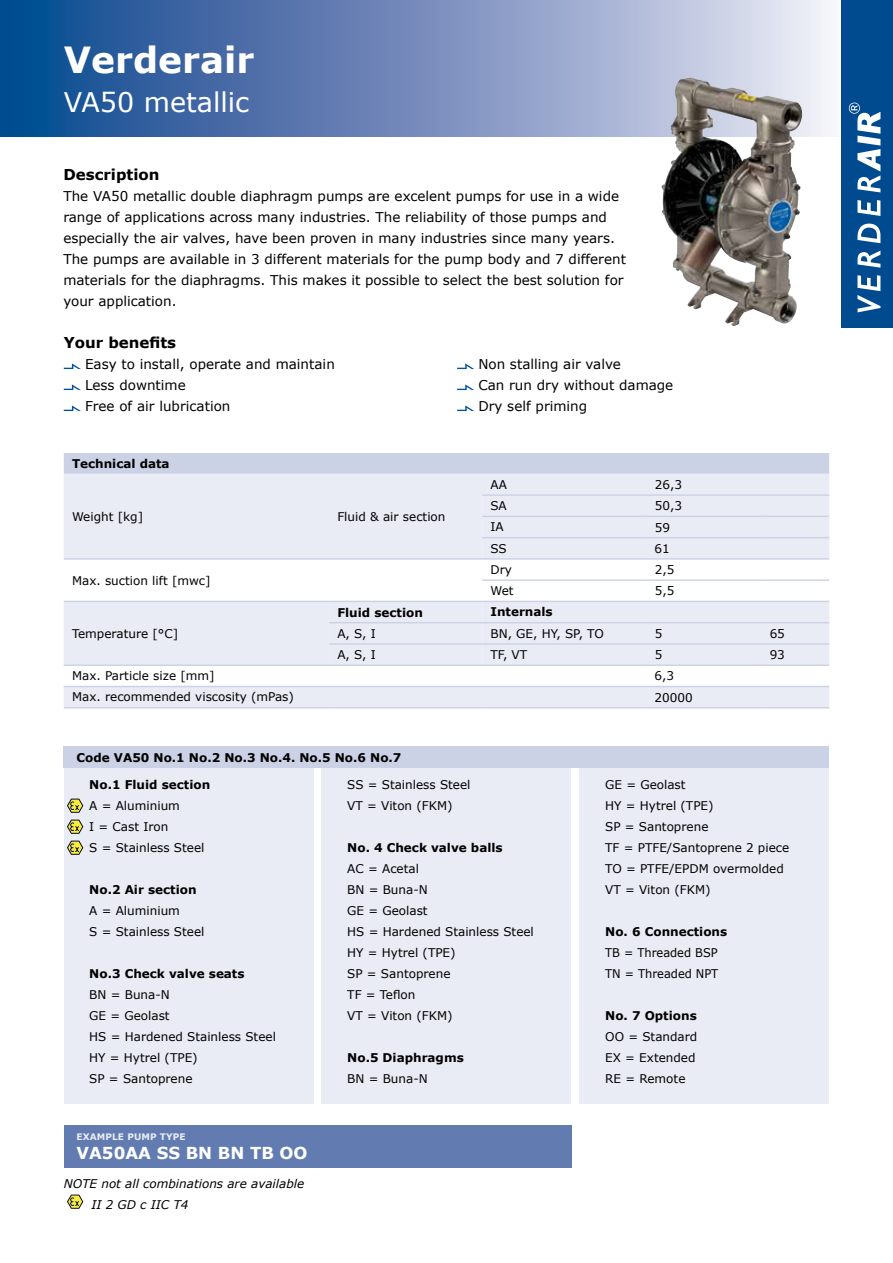
<style>
.page{position:relative;width:893px;height:1263px;background:#fff}
.page>*{position:absolute;margin:0;border:0;box-sizing:border-box;transform-origin:0 0}
.t1{font:700 36px "Verdana";color:#fff}
.t2{font:27px "Verdana";color:#fff}
.t3{font:700 16.5px "Verdana";color:#fff}
.t4{font:700 15px "Verdana";color:#000}
.t5{font:13.5px/21px "Verdana";color:#000}
.t6{font:12px/21px "Verdana";color:#000}
.t7{font:700 12px "Verdana";color:#000}
.t8{font:italic 12px/21px "Verdana";color:#000}
.t9{font:12px/21px "Verdana";color:#000;scale:.95 1}
.t10{font:700 9px "Verdana";letter-spacing:.01em;color:#eaecf5}
</style>
<div class="page">
<svg style="left:0;top:0;width:842px;height:136px;background:#728ebc"></svg>
<div style="left:842px;top:0;width:51px;height:327px;background:#004a8f"></div>
<svg style="left:64px;top:363px;width:17px;height:6px"></svg>
<svg style="left:64px;top:384px;width:17px;height:6px"></svg>
<svg style="left:64px;top:405px;width:17px;height:6px"></svg>
<svg style="left:857px;top:275px;width:23px;height:37px"></svg>
<svg style="left:857px;top:251px;width:23px;height:17px"></svg>
<svg style="left:857px;top:224px;width:23px;height:19px"></svg>
<svg style="left:857px;top:200px;width:23px;height:16px"></svg>
<svg style="left:849px;top:103px;width:31px;height:89px"></svg>
<div style="left:64px;top:453px;width:765px;height:21px;background:#ccd2e6"></div>
<div style="left:64px;top:474px;width:765px;height:21px;background:#eaecf5"></div>
<div style="left:64px;top:495px;width:765px;height:63px;background:#eaecf5"></div>
<svg style="left:64px;top:602px;width:765px;height:105px;fill:#eaecf5"></svg>
<div style="left:482px;top:600px;width:347px;height:64px;background:#eaecf5"></div>
<hr style="left:482px;top:494px;width:164px;height:2px;background:#ccd2e6">
<hr style="left:646px;top:494px;width:115px;height:2px;background:#ccd2e6">
<hr style="left:761px;top:494px;width:68px;height:2px;background:#ccd2e6">
<hr style="left:482px;top:516px;width:164px;height:1px;background:#ccd2e6">
<hr style="left:646px;top:516px;width:115px;height:1px;background:#ccd2e6">
<hr style="left:761px;top:516px;width:68px;height:1px;background:#ccd2e6">
<hr style="left:482px;top:537px;width:164px;height:1px;background:#ccd2e6">
<hr style="left:646px;top:537px;width:115px;height:1px;background:#ccd2e6">
<hr style="left:761px;top:537px;width:68px;height:1px;background:#ccd2e6">
<hr style="left:64px;top:558px;width:265px;height:2px;background:#ccd2e6">
<hr style="left:329px;top:558px;width:153px;height:2px;background:#ccd2e6">
<hr style="left:482px;top:558px;width:164px;height:2px;background:#ccd2e6">
<hr style="left:646px;top:558px;width:115px;height:2px;background:#ccd2e6">
<hr style="left:761px;top:558px;width:68px;height:2px;background:#ccd2e6">
<hr style="left:482px;top:579px;width:164px;height:2px;background:#ccd2e6">
<hr style="left:646px;top:579px;width:115px;height:2px;background:#ccd2e6">
<hr style="left:761px;top:579px;width:68px;height:2px;background:#ccd2e6">
<hr style="left:64px;top:601px;width:265px;height:1px;background:#ccd2e6">
<hr style="left:329px;top:601px;width:153px;height:1px;background:#ccd2e6">
<hr style="left:482px;top:601px;width:164px;height:1px;background:#ccd2e6">
<hr style="left:646px;top:601px;width:115px;height:1px;background:#ccd2e6">
<hr style="left:761px;top:601px;width:68px;height:1px;background:#ccd2e6">
<hr style="left:329px;top:622px;width:153px;height:1px;background:#ccd2e6">
<hr style="left:482px;top:622px;width:164px;height:1px;background:#ccd2e6">
<hr style="left:646px;top:622px;width:115px;height:1px;background:#ccd2e6">
<hr style="left:761px;top:622px;width:68px;height:1px;background:#ccd2e6">
<hr style="left:329px;top:643px;width:153px;height:2px;background:#ccd2e6">
<hr style="left:482px;top:643px;width:164px;height:2px;background:#ccd2e6">
<hr style="left:646px;top:643px;width:115px;height:2px;background:#ccd2e6">
<hr style="left:761px;top:643px;width:68px;height:2px;background:#ccd2e6">
<hr style="left:64px;top:664px;width:265px;height:2px;background:#ccd2e6">
<hr style="left:329px;top:664px;width:153px;height:2px;background:#ccd2e6">
<hr style="left:482px;top:664px;width:164px;height:2px;background:#ccd2e6">
<hr style="left:646px;top:664px;width:115px;height:2px;background:#ccd2e6">
<hr style="left:761px;top:664px;width:68px;height:2px;background:#ccd2e6">
<hr style="left:64px;top:686px;width:265px;height:1px;background:#ccd2e6">
<hr style="left:64px;top:707px;width:265px;height:1px;background:#ccd2e6">
<hr style="left:329px;top:686px;width:153px;height:1px;background:#ccd2e6">
<hr style="left:482px;top:686px;width:164px;height:1px;background:#ccd2e6">
<hr style="left:329px;top:707px;width:153px;height:1px;background:#ccd2e6">
<hr style="left:482px;top:707px;width:164px;height:1px;background:#ccd2e6">
<hr style="left:646px;top:686px;width:115px;height:1px;background:#ccd2e6">
<hr style="left:761px;top:686px;width:68px;height:1px;background:#ccd2e6">
<hr style="left:646px;top:707px;width:115px;height:1px;background:#ccd2e6">
<hr style="left:761px;top:707px;width:68px;height:1px;background:#ccd2e6">
<img style="left:661px;top:78px;width:138px;height:248px">
<div style="left:580px;top:768px;width:249px;height:336px;background:#eaecf5"></div>
<div style="left:64px;top:747px;width:765px;height:21px;background:#ccd2e6"></div>
<div style="left:64px;top:768px;width:249px;height:336px;background:#eaecf5"></div>
<div style="left:322px;top:768px;width:249px;height:336px;background:#eaecf5"></div>
<svg style="left:67px;top:799px;width:16px;height:14px"></svg>
<svg style="left:67px;top:820px;width:16px;height:14px"></svg>
<svg style="left:67px;top:841px;width:16px;height:14px"></svg>
<svg style="left:67px;top:1194px;width:16px;height:15px"></svg>
<div style="left:64px;top:1125px;width:507px;height:42px;background:#627bb1"></div>
<svg style="left:457px;top:363px;width:17px;height:6px"></svg>
<svg style="left:457px;top:384px;width:17px;height:6px"></svg>
<svg style="left:457px;top:405px;width:17px;height:6px"></svg>
<h1 class="t1" style="left:64px;top:34px;width:192px">Verderair</h1>
<h2 class="t2" style="left:64px;top:84px;width:187px">VA50 metallic</h2>
<p class="t4" style="left:63px;top:164px;width:98px">Description</p>
<p class="t5" style="left:63px;top:185px;width:564px">The VA50 metallic double diaphragm pumps are excelent pumps for use in a wide range of applications across many industries. The reliability of those pumps and especially the air valves, have been proven in many industries since many years.<br>The pumps are available in 3 different materials for the pump body and 7 different materials for the diaphragms. This makes it possible to select the best solution for your application.</p>
<p class="t4" style="left:64px;top:332px;width:114px">Your benefits</p>
<p class="t5" style="left:85px;top:353px;width:251px">Easy to install, operate and maintain<br>Less downtime<br>Free of air lubrication</p>
<p class="t5" style="left:478px;top:353px;width:196px">Non stalling air valve<br>Can run dry without damage<br>Dry self priming</p>
<p class="t7" style="left:72px;top:455px;width:99px">Technical data</p>
<p class="t6" style="left:72px;top:506px;width:73px">Weight [kg]</p>
<p class="t6" style="left:337px;top:506px;width:110px">Fluid &amp; air section</p>
<p class="t6" style="left:72px;top:570px;width:140px">Max. suction lift [mwc]</p>
<p class="t6" style="left:490px;top:474px;width:18px">AA</p>
<p class="t6" style="left:655px;top:474px;width:29px">26,3</p>
<p class="t6" style="left:490px;top:495px;width:18px">SA</p>
<p class="t6" style="left:655px;top:495px;width:29px">50,3</p>
<p class="t6" style="left:490px;top:516px;width:15px">IA</p>
<p class="t6" style="left:655px;top:517px;width:17px">59</p>
<p class="t6" style="left:490px;top:538px;width:18px">SS</p>
<p class="t6" style="left:655px;top:538px;width:17px">61</p>
<p class="t6" style="left:490px;top:559px;width:23px">Dry</p>
<p class="t6" style="left:655px;top:559px;width:21px">2,5</p>
<p class="t6" style="left:490px;top:580px;width:25px">Wet</p>
<p class="t6" style="left:655px;top:580px;width:21px">5,5</p>
<p class="t6" style="left:72px;top:623px;width:108px">Temperature [°C]</p>
<p class="t7" style="left:337px;top:604px;width:87px">Fluid section</p>
<p class="t7" style="left:490px;top:603px;width:64px">Internals</p>
<p class="t6" style="left:337px;top:623px;width:40px">A, S, I</p>
<p class="t6" style="left:490px;top:623px;width:115px">BN, GE, HY, SP, TO</p>
<p class="t6" style="left:655px;top:623px;width:9px">5</p>
<p class="t6" style="left:770px;top:623px;width:17px">65</p>
<p class="t6" style="left:337px;top:644px;width:40px">A, S, I</p>
<p class="t6" style="left:490px;top:644px;width:38px">TF, VT</p>
<p class="t6" style="left:655px;top:644px;width:9px">5</p>
<p class="t6" style="left:770px;top:644px;width:17px">93</p>
<p class="t6" style="left:72px;top:665px;width:144px">Max. Particle size [mm]</p>
<p class="t6" style="left:655px;top:665px;width:21px">6,3</p>
<p class="t6" style="left:72px;top:686px;width:223px">Max. recommended viscosity (mPas)</p>
<p class="t6" style="left:655px;top:687px;width:40px">20000</p>
<p class="t7" style="left:77px;top:749px;width:326px">Code VA50 No.1 No.2 No.3 No.4. No.5 No.6 No.7</p>
<p class="t6" style="left:347px;top:774px;width:125px">SS = Stainless Steel<br>VT = Viton (FKM)</p>
<p class="t7" style="left:347px;top:839px;width:157px">No. 4 Check valve balls</p>
<p class="t6" style="left:347px;top:858px;width:188px">AC = Acetal<br>BN = Buna-N<br>GE = Geolast<br>HS = Hardened Stainless Steel<br>HY = Hytrel (TPE)<br>SP = Santoprene<br>TF = Teflon<br>VT = Viton (FKM)</p>
<p class="t7" style="left:347px;top:1049px;width:118px">No.5 Diaphragms</p>
<p class="t6" style="left:347px;top:1068px;width:82px">BN = Buna-N</p>
<p class="t7" style="left:89px;top:776px;width:122px">No.1 Fluid section</p>
<p class="t6" style="left:89px;top:795px;width:117px">A = Aluminium<br>I = Cast Iron<br>S = Stainless Steel</p>
<p class="t7" style="left:89px;top:881px;width:109px">No.2 Air section</p>
<p class="t6" style="left:89px;top:900px;width:117px">A = Aluminium<br>S = Stainless Steel</p>
<p class="t7" style="left:89px;top:965px;width:157px">No.3 Check valve seats</p>
<p class="t6" style="left:89px;top:984px;width:188px">BN = Buna-N<br>GE = Geolast<br>HS = Hardened Stainless Steel<br>HY = Hytrel (TPE)<br>SP = Santoprene</p>
<p class="t10" style="left:77px;top:1130px;width:111px">EXAMPLE PUMP TYPE</p>
<h3 class="t3" style="left:77px;top:1141px;width:233px">VA50AA SS BN BN TB OO</h3>
<p class="t8" style="left:91px;top:1173px;width:214px;text-indent:-28px">NOTE not all combinations are available<br>II 2 GD c IIC T4</p>
<p class="t6" style="left:605px;top:774px;width:186px">GE = Geolast<br>HY = Hytrel (TPE)<br>SP = Santoprene<br>TF = PTFE/Santoprene 2 piece<br>TO = PTFE/EPDM overmolded<br>VT = Viton (FKM)</p>
<p class="t7" style="left:605px;top:923px;width:124px">No. 6 Connections</p>
<p class="t9" style="left:605px;top:942px;width:121px">TB = Threaded BSP<br>TN = Threaded NPT</p>
<p class="t7" style="left:605px;top:1007px;width:93px">No. 7 Options</p>
<p class="t6" style="left:605px;top:1026px;width:94px">OO = Standard<br>EX = Extended<br>RE = Remote</p>
</div>
